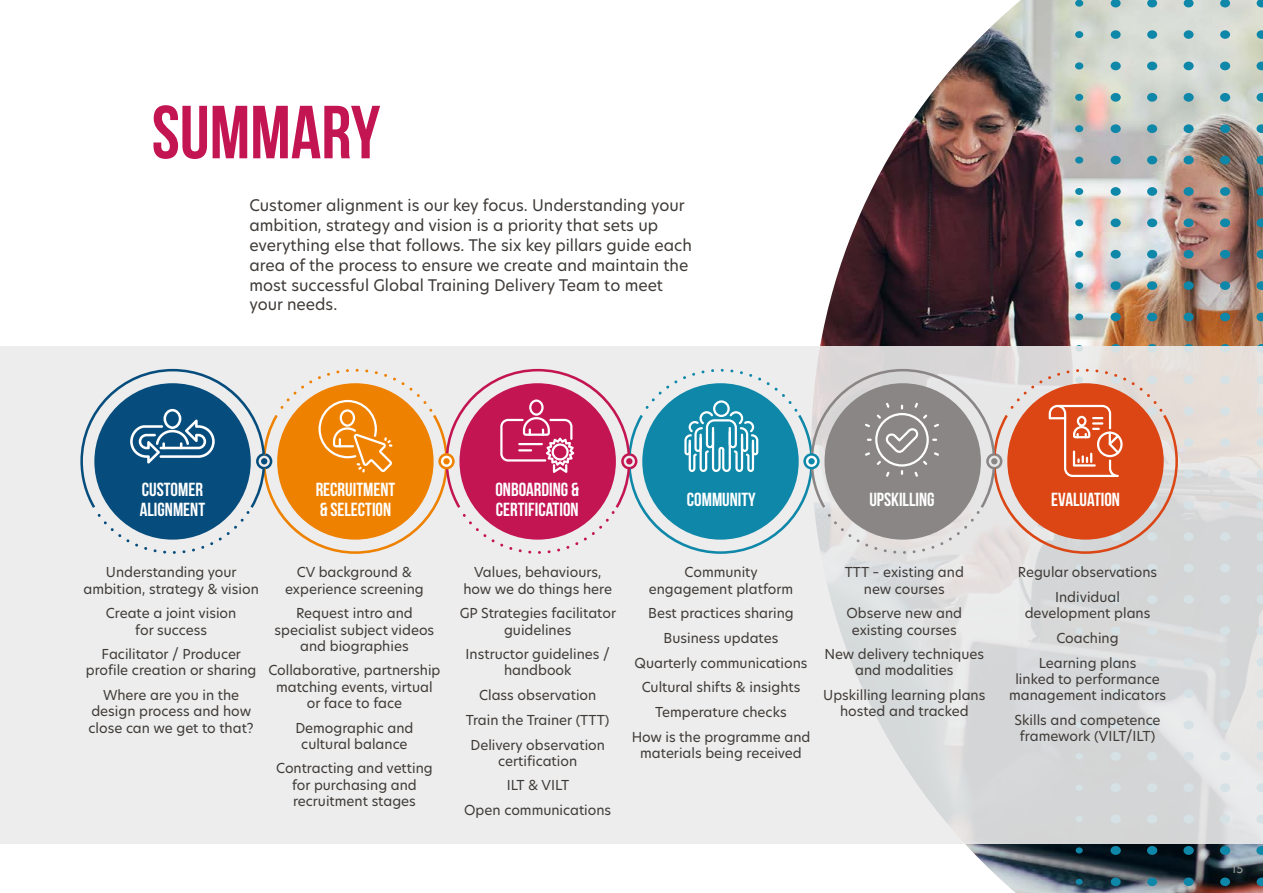
<style>
.page{position:relative;width:1263px;height:893px;background:#fff}
.page>*{position:absolute;margin:0;border:0;box-sizing:border-box;transform-origin:0 0}
.t1{font:700 75px "Bebas Neue";color:#c31552}
.t2{font:700 18.9px/20.1px "Bebas Neue";color:#fff}
.t3{font:15.75px/19.8px "Hero New";color:#3e3a37}
.t4{font:13.5px/16.2px "Hero New";color:#3e3a37;text-align:center}
.t5{font:12px "Hero New";color:#9d9d9c}
</style>
<div class="page">
<img style="left:811px;top:0;width:452px;height:893px">
<svg style="left:1256px;top:0;width:7px;height:7px"></svg>
<svg style="left:1256px;top:30px;width:7px;height:9px"></svg>
<svg style="left:1256px;top:62px;width:7px;height:8px"></svg>
<svg style="left:1256px;top:93px;width:7px;height:9px"></svg>
<svg style="left:1256px;top:124px;width:7px;height:9px"></svg>
<svg style="left:1256px;top:156px;width:7px;height:8px"></svg>
<svg style="left:1256px;top:187px;width:7px;height:9px"></svg>
<svg style="left:1256px;top:218px;width:7px;height:9px"></svg>
<svg style="left:1256px;top:250px;width:7px;height:9px"></svg>
<svg style="left:1256px;top:281px;width:7px;height:9px"></svg>
<svg style="left:1256px;top:313px;width:7px;height:8px"></svg>
<svg style="left:1256px;top:344px;width:7px;height:3px"></svg>
<svg style="left:1256px;top:846px;width:7px;height:9px"></svg>
<svg style="left:1256px;top:877px;width:7px;height:9px"></svg>
<svg style="left:1220px;top:0;width:10px;height:7px"></svg>
<div style="left:1220px;top:30px;width:10px;height:9px;background:#0e87a9;border-radius:50%"></div>
<div style="left:1220px;top:62px;width:10px;height:8px;background:#0e87a9;border-radius:50%"></div>
<div style="left:1220px;top:93px;width:10px;height:9px;background:#0e87a9;border-radius:50%"></div>
<div style="left:1220px;top:124px;width:10px;height:9px;background:#0e87a9;border-radius:50%"></div>
<div style="left:1220px;top:156px;width:10px;height:8px;background:#0e87a9;border-radius:50%"></div>
<div style="left:1220px;top:187px;width:10px;height:9px;background:#0e87a9;border-radius:50%"></div>
<div style="left:1220px;top:218px;width:10px;height:9px;background:#0e87a9;border-radius:50%"></div>
<div style="left:1220px;top:250px;width:10px;height:9px;background:#0e87a9;border-radius:50%"></div>
<div style="left:1220px;top:281px;width:10px;height:9px;background:#0e87a9;border-radius:50%"></div>
<div style="left:1220px;top:313px;width:10px;height:8px;background:#0e87a9;border-radius:50%"></div>
<svg style="left:1220px;top:344px;width:10px;height:9px"></svg>
<div style="left:1220px;top:846px;width:10px;height:9px;background:#0e87a9;border-radius:50%"></div>
<div style="left:1220px;top:877px;width:10px;height:9px;background:#0e87a9;border-radius:50%"></div>
<svg style="left:1184px;top:0;width:9px;height:7px"></svg>
<div style="left:1184px;top:30px;width:9px;height:9px;background:#0e87a9;border-radius:50%"></div>
<div style="left:1183px;top:62px;width:11px;height:8px;background:#0e87a9;border-radius:50%"></div>
<svg style="left:1183px;top:93px;width:11px;height:9px"></svg>
<svg style="left:1183px;top:124px;width:11px;height:9px"></svg>
<div style="left:1183px;top:156px;width:11px;height:8px;background:#0e87a9;border-radius:50%"></div>
<div style="left:1183px;top:187px;width:11px;height:9px;background:#0e87a9;border-radius:50%"></div>
<div style="left:1183px;top:218px;width:11px;height:9px;background:#0e87a9;border-radius:50%"></div>
<div style="left:1183px;top:250px;width:11px;height:9px;background:#0e87a9;border-radius:50%"></div>
<div style="left:1183px;top:281px;width:11px;height:9px;background:#0e87a9;border-radius:50%"></div>
<div style="left:1183px;top:313px;width:11px;height:8px;background:#0e87a9;border-radius:50%"></div>
<svg style="left:1183px;top:344px;width:11px;height:9px"></svg>
<div style="left:1183px;top:846px;width:11px;height:9px;background:#0e87a9;border-radius:50%"></div>
<div style="left:1184px;top:877px;width:9px;height:9px;background:#0e87a9;border-radius:50%"></div>
<svg style="left:1147px;top:0;width:10px;height:7px"></svg>
<div style="left:1147px;top:30px;width:10px;height:9px;background:#0e87a9;border-radius:50%"></div>
<div style="left:1147px;top:62px;width:10px;height:8px;background:#0e87a9;border-radius:50%"></div>
<div style="left:1147px;top:93px;width:10px;height:9px;background:#0e87a9;border-radius:50%"></div>
<div style="left:1147px;top:124px;width:10px;height:9px;background:#0e87a9;border-radius:50%"></div>
<div style="left:1147px;top:156px;width:10px;height:8px;background:#0e87a9;border-radius:50%"></div>
<div style="left:1147px;top:187px;width:10px;height:9px;background:#0e87a9;border-radius:50%"></div>
<div style="left:1147px;top:218px;width:10px;height:9px;background:#0e87a9;border-radius:50%"></div>
<div style="left:1147px;top:250px;width:10px;height:9px;background:#0e87a9;border-radius:50%"></div>
<div style="left:1147px;top:281px;width:10px;height:9px;background:#0e87a9;border-radius:50%"></div>
<div style="left:1147px;top:313px;width:10px;height:8px;background:#0e87a9;border-radius:50%"></div>
<svg style="left:1147px;top:344px;width:10px;height:9px"></svg>
<div style="left:1147px;top:846px;width:10px;height:9px;background:#0e87a9;border-radius:50%"></div>
<div style="left:1147px;top:877px;width:10px;height:9px;background:#0e87a9;border-radius:50%"></div>
<svg style="left:1111px;top:0;width:10px;height:7px"></svg>
<div style="left:1111px;top:30px;width:10px;height:9px;background:#0e87a9;border-radius:50%"></div>
<div style="left:1110px;top:62px;width:11px;height:8px;background:#0e87a9;border-radius:50%"></div>
<div style="left:1110px;top:93px;width:11px;height:9px;background:#0e87a9;border-radius:50%"></div>
<svg style="left:1110px;top:124px;width:11px;height:9px"></svg>
<div style="left:1110px;top:156px;width:11px;height:8px;background:#0e87a9;border-radius:50%"></div>
<div style="left:1110px;top:187px;width:11px;height:9px;background:#0e87a9;border-radius:50%"></div>
<div style="left:1110px;top:218px;width:11px;height:9px;background:#0e87a9;border-radius:50%"></div>
<svg style="left:1110px;top:250px;width:11px;height:9px"></svg>
<div style="left:1110px;top:281px;width:11px;height:9px;background:#0e87a9;border-radius:50%"></div>
<div style="left:1110px;top:313px;width:11px;height:8px;background:#0e87a9;border-radius:50%"></div>
<svg style="left:1110px;top:344px;width:11px;height:9px"></svg>
<div style="left:1110px;top:846px;width:11px;height:9px;background:#0e87a9;border-radius:50%"></div>
<div style="left:1111px;top:877px;width:10px;height:9px;background:#0e87a9;border-radius:50%"></div>
<div style="left:1075px;top:0;width:8px;height:7px;background:#0e87a9;border-radius:50%"></div>
<div style="left:1075px;top:31px;width:8px;height:7px;background:#0e87a9;border-radius:50%"></div>
<div style="left:1075px;top:62px;width:8px;height:8px;background:#0e87a9;border-radius:50%"></div>
<div style="left:1075px;top:94px;width:8px;height:7px;background:#0e87a9;border-radius:50%"></div>
<div style="left:1075px;top:125px;width:8px;height:7px;background:#0e87a9;border-radius:50%"></div>
<div style="left:1075px;top:157px;width:8px;height:7px;background:#0e87a9;border-radius:50%"></div>
<div style="left:1075px;top:188px;width:8px;height:7px;background:#0e87a9;border-radius:50%"></div>
<div style="left:1075px;top:219px;width:8px;height:7px;background:#0e87a9;border-radius:50%"></div>
<div style="left:1075px;top:251px;width:8px;height:7px;background:#0e87a9;border-radius:50%"></div>
<div style="left:1075px;top:282px;width:8px;height:7px;background:#0e87a9;border-radius:50%"></div>
<div style="left:1075px;top:314px;width:8px;height:6px;background:#0e87a9;border-radius:50%"></div>
<div style="left:1075px;top:345px;width:8px;height:7px;background:#d5e1e5;border-radius:50%"></div>
<div style="left:1076px;top:847px;width:7px;height:6px;background:#0e87a9;border-radius:50%"></div>
<div style="left:1076px;top:879px;width:7px;height:6px;background:#0e87a9;border-radius:50%"></div>
<div style="left:0;top:347px;width:1263px;height:497px;background:linear-gradient(to right,#f3f3f3,#dbdcdc)"></div>
<svg style="left:80px;top:369px;width:1098px;height:185px;background:#b09a97"></svg>
<h1 class="t1" style="left:152px;top:91px;width:230px">SUMMARY</h1>
<p class="t3" style="left:249px;top:195px;width:444px">Customer alignment is our key focus. Understanding your ambition, strategy and vision is a priority that sets up everything else that follows. The six key pillars guide each area of the process to ensure we create and maintain the most successful Global Training Delivery Team to meet your needs.</p>
<h2 class="t2" style="left:140px;top:479px;width:67px">CUSTOMER<br>ALIGNMENT</h2>
<h2 class="t2" style="left:495px;top:479px;width:85px">ONBOARDING &amp;<br>CERTIFICATION</h2>
<h2 class="t2" style="left:316px;top:479px;width:81px">RECRUITMENT &amp; SELECTION</h2>
<h2 class="t2" style="left:687px;top:489px;width:70px">COMMUNITY</h2>
<h2 class="t2" style="left:869px;top:489px;width:67px">UPSKILLING</h2>
<h2 class="t2" style="left:1051px;top:489px;width:70px">EVALUATION</h2>
<p class="t4" style="left:83px;top:564px;width:177px">Understanding your ambition, strategy &amp; vision</p>
<p class="t4" style="left:106px;top:605px;width:132px">Create a joint vision for success</p>
<p class="t4" style="left:86px;top:646px;width:172px">Facilitator / Producer profile creation or sharing</p>
<p class="t4" style="left:88px;top:687px;width:167px">Where are you in the design process and how close can we get to that?</p>
<p class="t4" style="left:285px;top:564px;width:140px">CV background &amp; experience screening</p>
<p class="t4" style="left:275px;top:605px;width:161px">Request intro and specialist subject videos and biographies</p>
<p class="t4" style="left:268px;top:662px;width:174px">Collaborative, partnership matching events, virtual or face to face</p>
<p class="t4" style="left:295px;top:719px;width:120px">Demographic and cultural balance</p>
<p class="t4" style="left:276px;top:760px;width:158px">Contracting and vetting for purchasing and recruitment stages</p>
<p class="t4" style="left:463px;top:564px;width:150px">Values, behaviours, how we do things here</p>
<p class="t4" style="left:460px;top:605px;width:158px">GP Strategies facilitator guidelines</p>
<p class="t4" style="left:466px;top:646px;width:146px">Instructor guidelines / handbook</p>
<p class="t4" style="left:466px;top:683px;width:145px;line-height:24.8px">Class observation<br>Train the Trainer (TTT)<br>Delivery observation</p>
<p class="t4" style="left:464px;top:748px;width:149px;line-height:24.8px">certification<br>ILT &amp; VILT<br>Open communications</p>
<p class="t4" style="left:649px;top:564px;width:146px">Community engagement platform</p>
<p class="t4" style="left:632px;top:601px;width:180px;line-height:24.8px">Best practices sharing<br>Business updates<br>Quarterly communications<br>Cultural shifts &amp; insights<br>Temperature checks<br>How is the programme and</p>
<p class="t4" style="left:640px;top:745px;width:163px">materials being received</p>
<p class="t4" style="left:845px;top:564px;width:121px">TTT – existing and new courses</p>
<p class="t4" style="left:846px;top:605px;width:117px">Observe new and existing courses</p>
<p class="t4" style="left:824px;top:646px;width:161px">New delivery techniques and modalities</p>
<p class="t4" style="left:823px;top:687px;width:164px">Upskilling learning plans hosted and tracked</p>
<p class="t4" style="left:1018px;top:560px;width:141px;line-height:24.8px">Regular observations<br>Individual</p>
<p class="t4" style="left:1025px;top:601px;width:127px;line-height:24.8px">development plans<br>Coaching<br>Learning plans</p>
<p class="t4" style="left:1009px;top:671px;width:158px">linked to performance management indicators</p>
<p class="t4" style="left:1014px;top:712px;width:148px">Skills and competence framework (VILT/ILT)</p>
<p class="t5" style="left:1231px;top:860px;width:14px">15</p>
</div>
